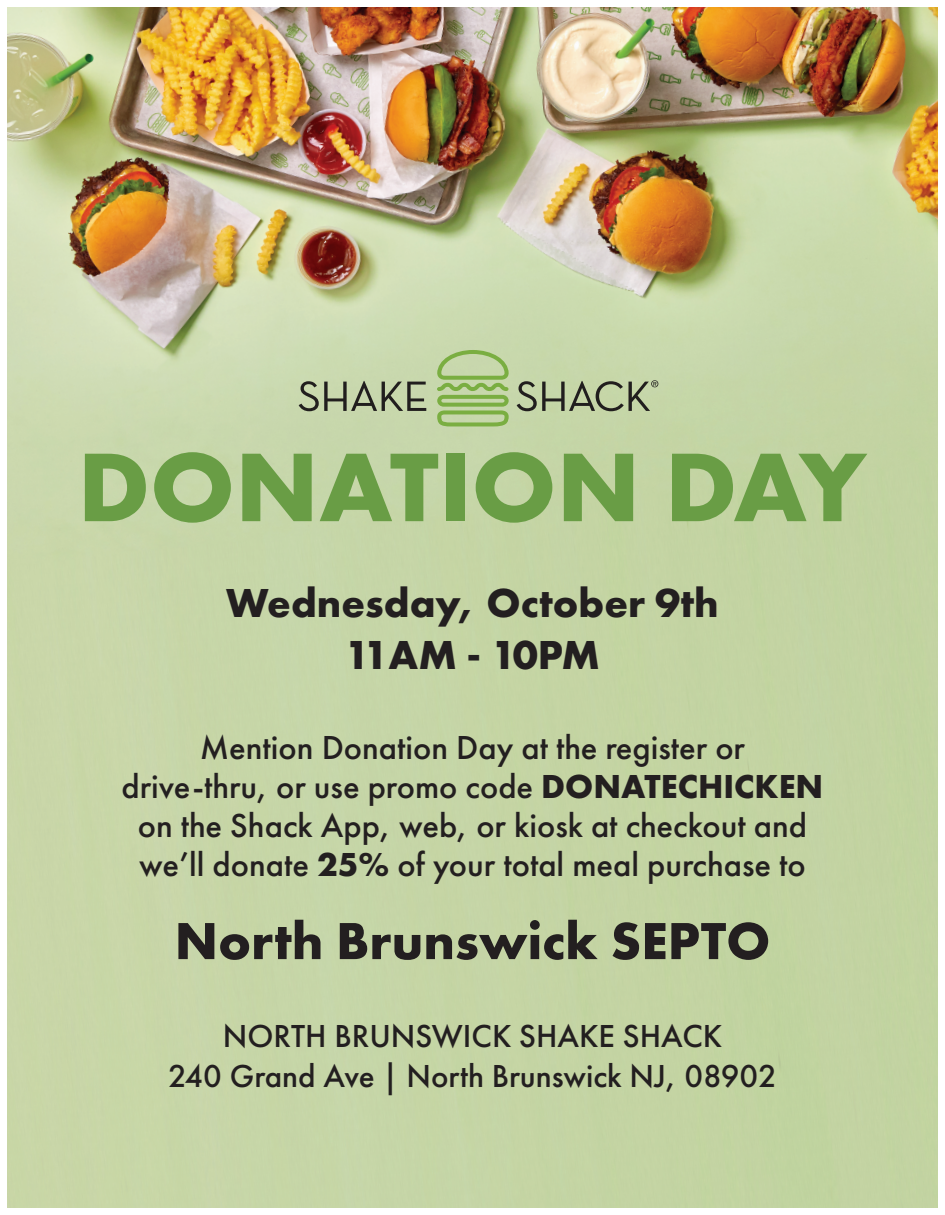
<style>
.page{position:relative;width:945px;height:1215px;background:#fff}
.page>*{position:absolute;margin:0;border:0;box-sizing:border-box;transform-origin:0 0}
.t1{font:700 101.1px "Futura PT";color:#699d45}
.t2{font:700 54px "Futura PT";color:#231f20}
.t3{font:700 42px/52.5px "Futura PT";color:#231f20;text-align:center}
.t4{font:500 34.5px/39px "Futura PT";color:#231f20;text-align:center}
.t5{font:500 33px/39.6px "Futura PT";color:#231f20;text-align:center}
.s1{font-weight:700}
</style>
<div class="page">
<img style="left:7px;top:7px;width:931px;height:1201px">
<svg style="left:299px;top:381px;width:127px;height:30px;background:#96a082"></svg>
<svg style="left:437px;top:350px;width:72px;height:76px;background:#a9c782"></svg>
<svg style="left:517px;top:380px;width:141px;height:31px;background:#9ba684"></svg>
<h1 class="t1" style="left:78px;top:422px;width:790px">DONATION DAY</h1>
<p class="t3" style="left:226px;top:575px;width:494px">Wednesday, October 9th<br>11AM - 10PM</p>
<p class="t4" style="left:122px;top:728px;width:703px">Mention Donation Day at the register or<br>drive-thru, or use promo code <span class="s1">DONATECHICKEN </span>on the Shack App, web, or kiosk at checkout and we’ll donate <span class="s1">25%</span> of your total meal purchase to</p>
<h2 class="t2" style="left:175px;top:906px;width:597px">North Brunswick SEPTO</h2>
<p class="t5" style="left:168px;top:1017px;width:610px">NORTH BRUNSWICK SHAKE SHACK<br>240 Grand Ave | North Brunswick NJ, 08902</p>
</div>
